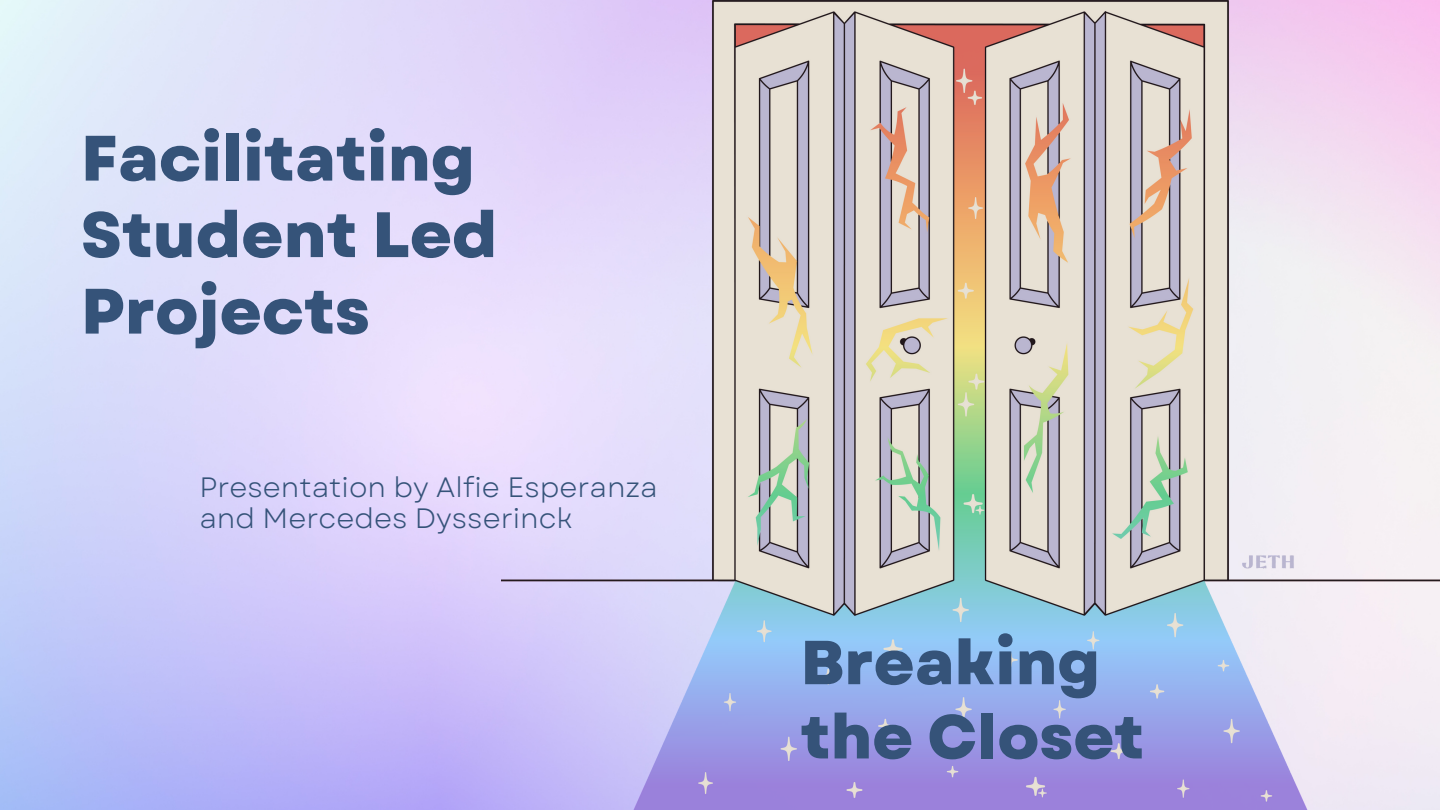
<style>
.page{position:relative;width:1440px;height:810px;background:#fff}
.page>*{position:absolute;margin:0;border:0;box-sizing:border-box;transform-origin:0 0}
.t1{font:800 64px/76.5px "Garet";color:#355379}
.t2{font:800 62px/74.2px "Garet";color:#355379}
.t3{font:28px/31.5px "Garet";color:#355379}
</style>
<div class="page">
<img style="left:501px;top:0;width:939px;height:810px">
<h1 class="t1" style="left:81px;top:120px;width:418px">Facilitating<br>Student Led<br>Projects</h1>
<p class="t3" style="left:199px;top:471px;width:460px">Presentation by Alfie Esperanza and Mercedes Dysserinck</p>
<h2 class="t2" style="left:801px;top:626px;width:345px">Breaking the Closet</h2>
</div>
